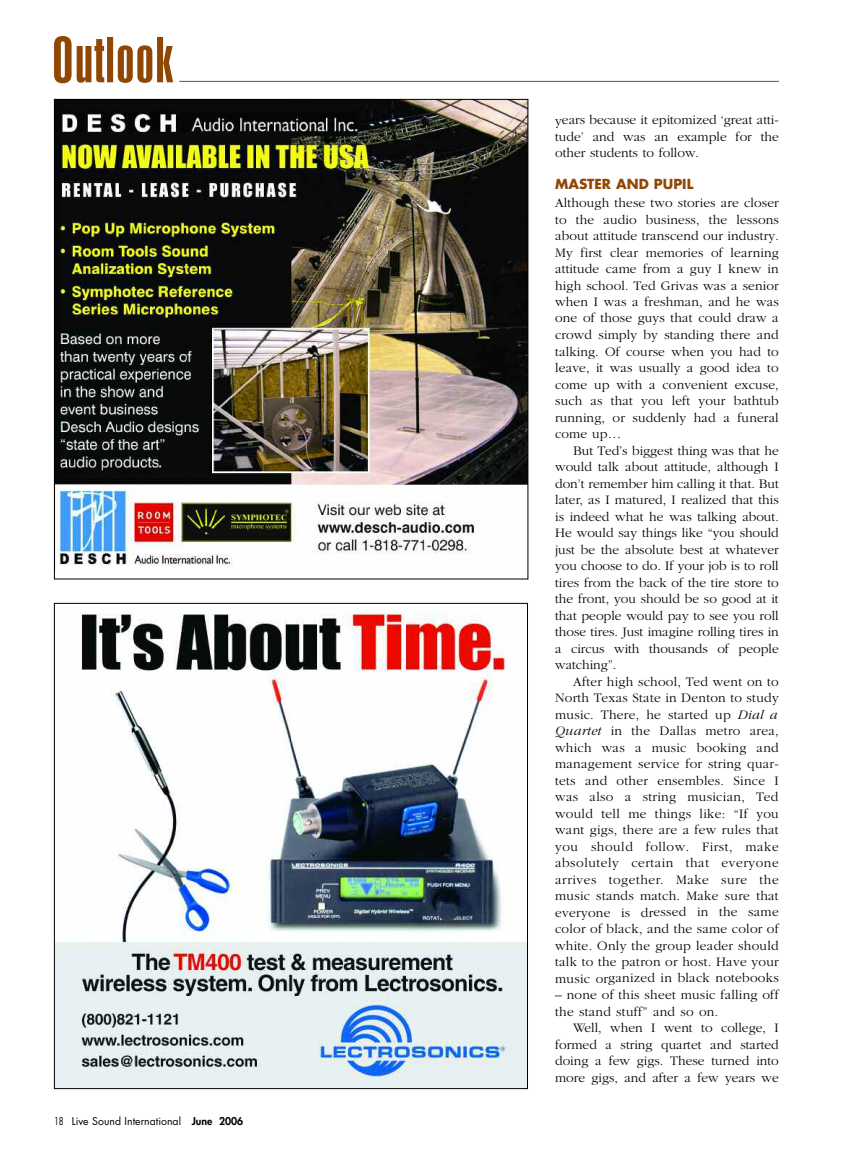
<style>
.page{position:relative;width:851px;height:1161px;background:#fff}
.page>*{position:absolute;margin:0;border:0;box-sizing:border-box;transform-origin:0 0}
.t1{font:300 13.5px/16.5px "Garamond";letter-spacing:.005em;color:#000;text-align:justify}
.t2{font:700 13.5px "Futura";color:#914704}
.t3{font:10.5px "Futura";color:#000;scale:.75 1}
.s1{font-weight:800}
.s2{font-style:italic}
</style>
<div class="page">
<hr style="left:179px;top:81px;width:599px;height:1px;background:#914704">
<svg style="left:54px;top:36px;width:119px;height:47px"></svg>
<img style="left:56px;top:101px;width:470px;height:465px">
<img style="left:56px;top:613px;width:470px;height:474px">
<p class="t3" style="left:54px;top:1116px;width:254px">18 Live Sound International <span class="s1">June 2006</span></p>
<p class="t1" style="left:555px;top:112px;width:225px">years because it epitomized ‘great atti&shy;tude’ and was an example for the other students to follow.</p>
<p class="t2" style="left:555px;top:178px;width:140px">MASTER AND PUPIL</p>
<p class="t1" style="left:555px;top:194px;width:225px">Although these two stories are closer to the audio business, the lessons about attitude transcend our industry.<br>My first clear memories of learning attitude came from a guy I knew in high school. Ted Grivas was a senior when I was a freshman, and he was one of those guys that could draw a crowd simply by standing there and talking. Of course when you had to leave, it was usually a good idea to come up with a convenient excuse, such as that you left your bathtub running, or suddenly had a funeral come up…</p>
<p class="t1" style="left:555px;top:442px;width:225px;text-indent:18px">But Ted’s biggest thing was that he would talk about attitude, although I don’t remember him calling it that. But later, as I matured, I realized that this is indeed what he was talking about.<br>He would say things like “you should just be the absolute best at whatever you choose to do. If your job is to roll tires from the back of the tire store to the front, you should be so good at it that people would pay to see you roll those tires. Just imagine rolling tires in a circus with thousands of people watching”.</p>
<p class="t1" style="left:555px;top:673px;width:225px;text-indent:18px">After high school, Ted went on to North Texas State in Denton to study music. There, he started up <span class="s2">Dial a Quartet</span> in the Dallas metro area, which was a music booking and management service for string quar&shy;tets and other ensembles. Since I was also a string musician, Ted would tell me things like: “If you want gigs, there are a few rules that you should follow. First, make absolutely certain that everyone arrives together. Make sure the music stands match. Make sure that everyone is dressed in the same color of black, and the same color of white. Only the group leader should talk to the patron or host. Have your music organized in black notebooks</p>
<p class="t1" style="left:555px;top:986px;width:225px">– none of this sheet music falling off the stand stuff” and so on.</p>
<p class="t1" style="left:555px;top:1019px;width:225px;text-indent:18px">Well, when I went to college, I formed a string quartet and started doing a few gigs. These turned into more gigs, and after a few years we</p>
</div>
